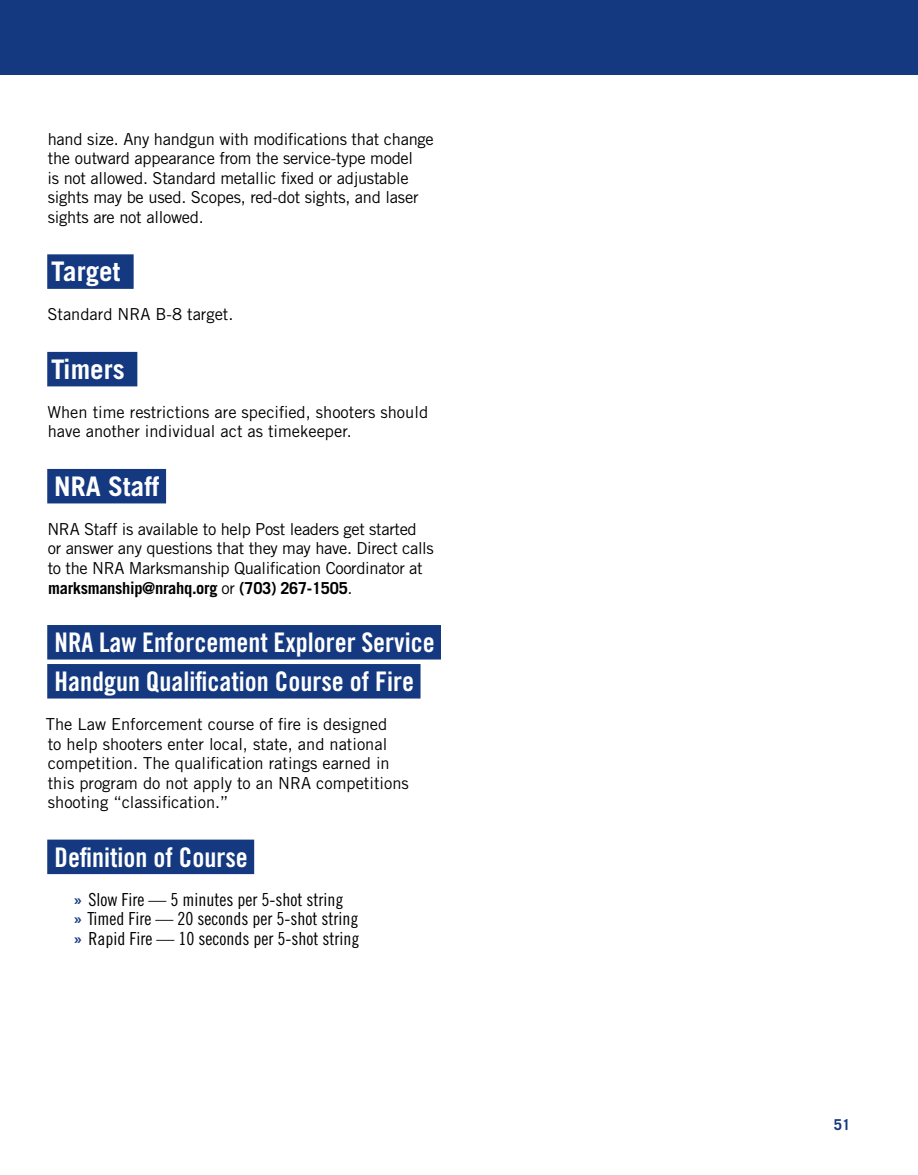
<style>
.page{position:relative;width:918px;height:1175px;background:#fff}
.page>*{position:absolute;margin:0;border:0;box-sizing:border-box;transform-origin:0 0}
.t1{font:27px/39px "Trade Gothic LT Std Bd Cn 20";color:#fff}
.t2{font:700 27px "Trade Gothic LT Std";color:#fff}
.t3{font:18px/19.5px "Trade Gothic LT Std Cn 18";color:#000}
.t4{font:16.5px/19.5px "Trade Gothic LT Std";letter-spacing:-.015em;color:#000}
.t5{font:700 15px "Trade Gothic LT Std";color:#143980}
.s1{font-weight:700}
.s2{font-family:"Trade Gothic LT Std Bd Cn 20";color:#143980}
</style>
<div class="page">
<div style="left:0;top:0;width:918px;height:74px;background:#143980"></div>
<div style="left:47px;top:254px;width:87px;height:35px;background:#143980"></div>
<div style="left:47px;top:352px;width:90px;height:34px;background:#143980"></div>
<div style="left:47px;top:469px;width:119px;height:34px;background:#143980"></div>
<div style="left:47px;top:625px;width:394px;height:34px;background:#143980"></div>
<div style="left:47px;top:664px;width:374px;height:34px;background:#143980"></div>
<div style="left:47px;top:839px;width:207px;height:35px;background:#143980"></div>
<p class="t4" style="left:47px;top:129px;width:388px">hand size. Any handgun with modifications that change the outward appearance from the service-type model<br>is not allowed. Standard metallic fixed or adjustable sights may be used. Scopes, red-dot sights, and laser sights are not allowed.</p>
<h1 class="t2" style="left:51px;top:255px;width:71px">Target</h1>
<p class="t4" style="left:47px;top:304px;width:188px">Standard NRA B-8 target.</p>
<h1 class="t2" style="left:51px;top:353px;width:75px">Timers</h1>
<p class="t4" style="left:47px;top:402px;width:382px">When time restrictions are specified, shooters should have another individual act as timekeeper.</p>
<h1 class="t2" style="left:54px;top:470px;width:107px">NRA Staff</h1>
<p class="t4" style="left:47px;top:519px;width:388px">NRA Staff is available to help Post leaders get started or answer any questions that they may have. Direct calls to the NRA Marksmanship Qualification Coordinator at <span class="s1">marksmanship@nrahq.org</span> or <span class="s1">(703) 267-1505</span>.</p>
<h1 class="t1" style="left:55px;top:622px;width:382px">NRA Law Enforcement Explorer Service<br>Handgun Qualification Course of Fire</h1>
<p class="t4" style="left:46px;top:714px;width:364px">The Law Enforcement course of fire is designed<br>to help shooters enter local, state, and national competition. The qualification ratings earned in this program do not apply to an NRA competitions shooting “classification.”</p>
<h1 class="t1" style="left:55px;top:837px;width:195px">Definition of Course</h1>
<p class="t3" style="left:73px;top:889px;width:288px"><span class="s2">»</span> Slow Fire — 5 minutes per 5-shot string<br><span class="s2">»</span> Timed Fire — 20 seconds per 5-shot string <span class="s2">»</span> Rapid Fire — 10 seconds per 5-shot string</p>
<p class="t5" style="left:834px;top:1115px;width:18px">51</p>
</div>
